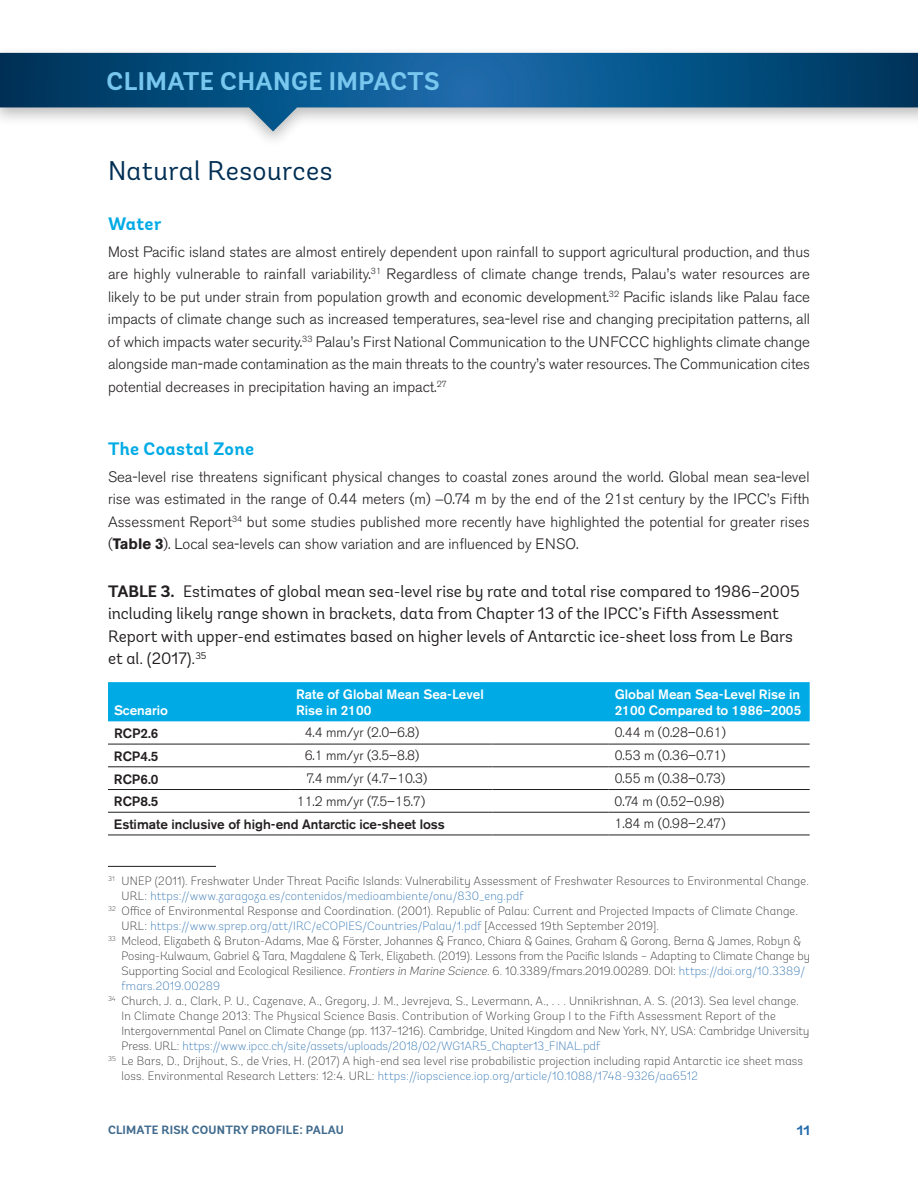
<style>
.page{position:relative;width:918px;height:1188px;background:#fff}
.page>*{position:absolute;margin:0;border:0;box-sizing:border-box;transform-origin:0 0}
.t1{font:27px "Andes";letter-spacing:.02em;color:#002e54}
.t2{font:700 25.5px "Andes";letter-spacing:.015em;color:#78c7ef}
.t3{font:700 18px "Andes";letter-spacing:.02em;color:#00abe5}
.t4{font:16.5px/22.5px "Andes";color:#231f20}
.t5{font:300 15px/22.5px "Akzidenz Grotesk BE";color:#231f20;text-align:justify}
.t6{font:300 13.5px "Akzidenz Grotesk BE";color:#231f20}
.t7{font:500 13.5px/16.5px "Akzidenz Grotesk BE";color:#fff}
.t8{font:500 13.5px "Akzidenz Grotesk BE";color:#231f20}
.t9{font:700 13.5px "Andes";color:#236bad}
.t10{font:200 12px "Andes";letter-spacing:.01em;color:#231f20}
.t11{font:200 12px "Andes";letter-spacing:.015em;color:#236bad}
.t12{font:700 12px "Andes";letter-spacing:.015em;color:#3f6a8d}
.s1{font-weight:700}
.s2{color:#231f20}
.s3{font-style:italic}
.s4{color:#236bad}
</style>
<div class="page">
<svg style="left:0;top:53px;width:918px;height:78px"></svg>
<div style="left:108px;top:682px;width:702px;height:39px;background:#00abe5"></div>
<hr style="left:108px;top:744px;width:66px;height:1px;background:#231f20">
<hr style="left:174px;top:744px;width:116px;height:1px;background:#231f20">
<hr style="left:290px;top:744px;width:203px;height:1px;background:#231f20">
<hr style="left:493px;top:744px;width:116px;height:1px;background:#231f20">
<hr style="left:609px;top:744px;width:201px;height:1px;background:#231f20">
<hr style="left:108px;top:766px;width:66px;height:1px;background:#231f20">
<hr style="left:174px;top:766px;width:116px;height:1px;background:#231f20">
<hr style="left:290px;top:766px;width:203px;height:1px;background:#231f20">
<hr style="left:493px;top:766px;width:116px;height:1px;background:#231f20">
<hr style="left:609px;top:766px;width:201px;height:1px;background:#231f20">
<hr style="left:108px;top:789px;width:66px;height:1px;background:#231f20">
<hr style="left:174px;top:789px;width:116px;height:1px;background:#231f20">
<hr style="left:290px;top:789px;width:203px;height:1px;background:#231f20">
<hr style="left:493px;top:789px;width:116px;height:1px;background:#231f20">
<hr style="left:609px;top:789px;width:201px;height:1px;background:#231f20">
<hr style="left:290px;top:812px;width:203px;height:1px;background:#231f20">
<hr style="left:493px;top:812px;width:116px;height:1px;background:#231f20">
<hr style="left:609px;top:812px;width:201px;height:1px;background:#231f20">
<hr style="left:493px;top:835px;width:116px;height:1px;background:#231f20">
<hr style="left:609px;top:835px;width:201px;height:1px;background:#231f20">
<hr style="left:108px;top:812px;width:66px;height:1px;background:#231f20">
<hr style="left:174px;top:812px;width:116px;height:1px;background:#231f20">
<hr style="left:108px;top:835px;width:66px;height:1px;background:#231f20">
<hr style="left:174px;top:835px;width:116px;height:1px;background:#231f20">
<hr style="left:290px;top:835px;width:203px;height:1px;background:#231f20">
<hr style="left:108px;top:866px;width:108px;height:1px;background:#231f20">
<h2 class="t2" style="left:107px;top:65px;width:334px">CLIMATE CHANGE IMPACTS</h2>
<h1 class="t1" style="left:108px;top:155px;width:226px">Natural Resources</h1>
<h3 class="t3" style="left:108px;top:213px;width:55px">Water</h3>
<p class="t5" style="left:108px;top:241px;width:704px">Most Pacific island states are almost entirely dependent upon rainfall to support agricultural production, and thus are highly vulnerable to rainfall variability.<sup>31</sup> Regardless of climate change trends, Palau’s water resources are likely to be put under strain from population growth and economic development.<sup>32</sup> Pacific islands like Palau face impacts of climate change such as increased temperatures, sea-level rise and changing precipitation patterns, all of which impacts water security.<sup>33</sup> Palau’s First National Communication to the UNFCCC highlights climate change alongside man-made contamination as the main threats to the country’s water resources. The Communication cites potential decreases in precipitation having an impact.<sup>27</sup></p>
<h3 class="t3" style="left:108px;top:438px;width:148px">The Coastal Zone</h3>
<p class="t5" style="left:108px;top:466px;width:703px">Sea-level rise threatens significant physical changes to coastal zones around the world. Global mean sea-level rise was estimated in the range of 0.44 meters (m) −0.74 m by the end of the 21st century by the IPCC’s Fifth Assessment Report<sup>34</sup> but some studies published more recently have highlighted the potential for greater rises (<span class="s1">Table 3</span>). Local sea-levels can show variation and are influenced by ENSO.</p>
<p class="t4" style="left:108px;top:580px;width:693px"><span class="s1">TABLE 3.</span> Estimates of global mean sea-level rise by rate and total rise compared to 1986–2005 including likely range shown in brackets, data from Chapter 13 of the IPCC’s Fifth Assessment Report with upper-end estimates based on higher levels of Antarctic ice-sheet loss from Le Bars et al. (2017). <sup>35</sup></p>
<p class="t7" style="left:114px;top:702px;width:55px">Scenario</p>
<p class="t7" style="left:296px;top:686px;width:189px">Rate of Global Mean Sea-Level<br>Rise in 2100</p>
<p class="t7" style="left:615px;top:686px;width:188px">Global Mean Sea-Level Rise in<br>2100 Compared to 1986–2005</p>
<p class="t8" style="left:114px;top:725px;width:46px">RCP2.6</p>
<p class="t6" style="left:305px;top:725px;width:116px">4.4 mm/yr (2.0–6.8)</p>
<p class="t6" style="left:615px;top:725px;width:113px">0.44 m (0.28–0.61)</p>
<p class="t8" style="left:114px;top:748px;width:46px">RCP4.5</p>
<p class="t6" style="left:305px;top:748px;width:116px">6.1 mm/yr (3.5–8.8)</p>
<p class="t6" style="left:615px;top:748px;width:113px">0.53 m (0.36–0.71)</p>
<p class="t8" style="left:114px;top:771px;width:46px">RCP6.0</p>
<p class="t6" style="left:307px;top:771px;width:122px">7.4 mm/yr (4.7–10.3)</p>
<p class="t6" style="left:615px;top:771px;width:112px">0.55 m (0.38–0.73)</p>
<p class="t8" style="left:114px;top:793px;width:46px">RCP8.5</p>
<p class="t6" style="left:297px;top:793px;width:130px">11.2 mm/yr (7.5–15.7)</p>
<p class="t6" style="left:615px;top:793px;width:111px">0.74 m (0.52–0.98)</p>
<p class="t8" style="left:114px;top:816px;width:333px">Estimate inclusive of high-end Antarctic ice-sheet loss</p>
<p class="t6" style="left:615px;top:816px;width:113px">1.84 m (0.98–2.47)</p>
<p class="t10" style="left:108px;top:874px;width:702px"><sup>31</sup> UNEP (2011). Freshwater Under Threat Pacific Islands: Vulnerability Assessment of Freshwater Resources to Environmental Change.</p>
<p class="t11" style="left:122px;top:889px;width:404px"><span class="s2">URL:</span> https://www.zaragoza.es/contenidos/medioambiente/onu/830_eng.pdf</p>
<p class="t10" style="left:108px;top:904px;width:691px"><sup>32</sup> Office of Environmental Response and Coordination. (2001). Republic of Palau: Current and Projected Impacts of Climate Change.</p>
<p class="t11" style="left:122px;top:919px;width:539px"><span class="s2">URL:</span> https://www.sprep.org/att/IRC/eCOPIES/Countries/Palau/1.pdf <span class="s2">[Accessed 19th September 2019].</span></p>
<p class="t10" style="left:108px;top:934px;width:695px"><sup>33</sup> Mcleod, Elizabeth &amp; Bruton-Adams, Mae &amp; Förster, Johannes &amp; Franco, Chiara &amp; Gaines, Graham &amp; Gorong, Berna &amp; James, Robyn &amp;</p>
<p class="t10" style="left:122px;top:949px;width:690px">Posing-Kulwaum, Gabriel &amp; Tara, Magdalene &amp; Terk, Elizabeth. (2019). Lessons from the Pacific Islands – Adapting to Climate Change by</p>
<p class="t10" style="left:122px;top:964px;width:685px">Supporting Social and Ecological Resilience. <span class="s3">Frontiers in Marine Science</span>. 6. 10.3389/fmars.2019.00289. DOI: <span class="s4">https://doi.org/10.3389/</span></p>
<p class="t11" style="left:122px;top:979px;width:100px">fmars.2019.00289</p>
<p class="t10" style="left:108px;top:994px;width:692px"><sup>34</sup> Church, J. a., Clark, P. U., Cazenave, A., Gregory, J. M., Jevrejeva, S., Levermann, A., . . . Unnikrishnan, A. S. (2013). Sea level change.</p>
<p class="t10" style="left:122px;top:1009px;width:656px">In Climate Change 2013: The Physical Science Basis. Contribution of Working Group I to the Fifth Assessment Report of the</p>
<p class="t10" style="left:122px;top:1024px;width:689px">Intergovernmental Panel on Climate Change (pp. 1137–1216). Cambridge, United Kingdom and New York, NY, USA: Cambridge University</p>
<p class="t11" style="left:122px;top:1039px;width:480px"><span class="s2">Press. URL:</span> https://www.ipcc.ch/site/assets/uploads/2018/02/WG1AR5_Chapter13_FINAL.pdf</p>
<p class="t10" style="left:108px;top:1054px;width:697px"><sup>35</sup> Le Bars, D., Drijhout, S., de Vries, H. (2017) A high-end sea level rise probabilistic projection including rapid Antarctic ice sheet mass</p>
<p class="t11" style="left:122px;top:1069px;width:578px"><span class="s2">loss. Environmental Research Letters: 12:4. URL:</span> https://iopscience.iop.org/article/10.1088/1748-9326/aa6512</p>
<p class="t12" style="left:108px;top:1122px;width:237px">CLIMATE RISK COUNTRY PROFILE: PALAU</p>
<p class="t9" style="left:797px;top:1122px;width:15px">11</p>
</div>
